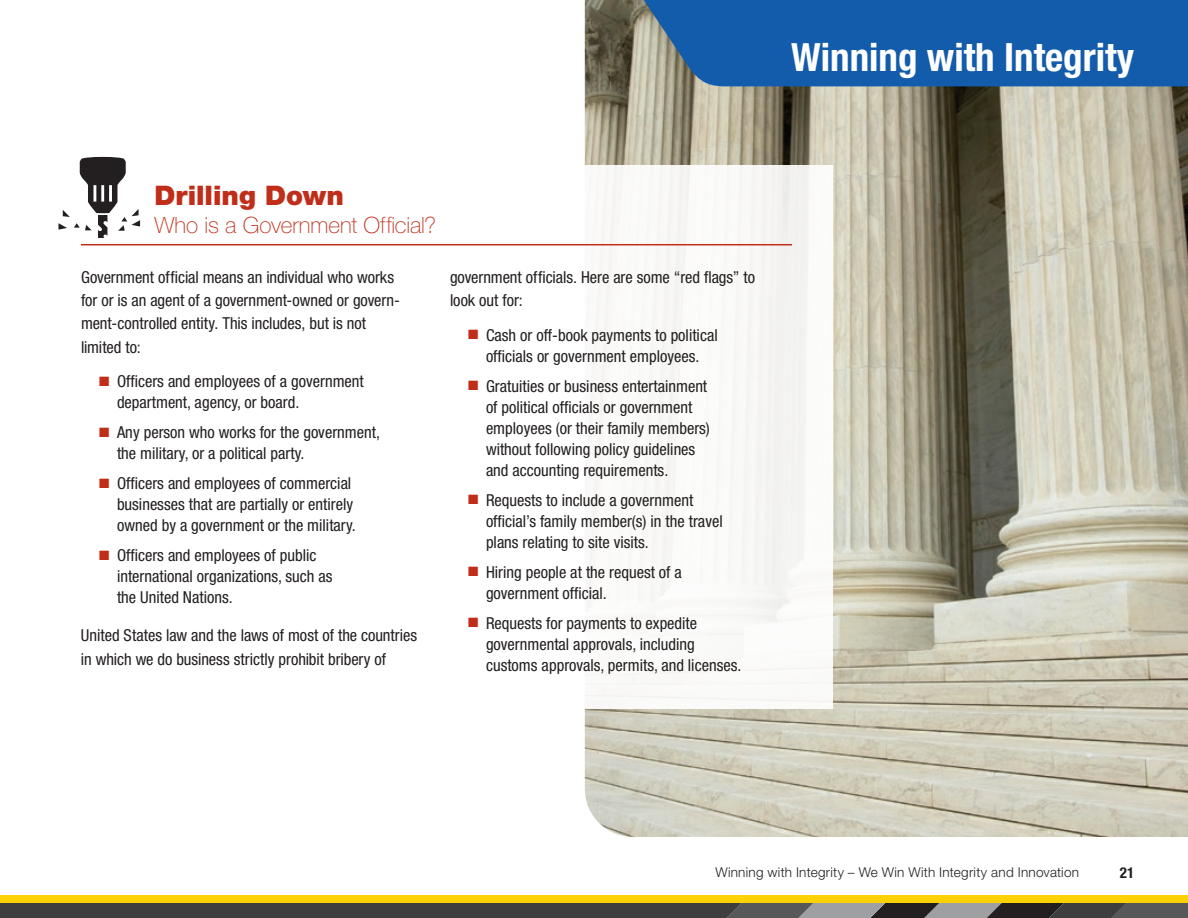
<style>
.page{position:relative;width:1188px;height:918px;background:#fff}
.page>*{position:absolute;margin:0;border:0;box-sizing:border-box;transform-origin:0 0}
.t1{font:700 condensed 39px "Helvetica Neue LT Std";color:#fff}
.t2{font:900 27px "Helvetica Neue LT Std";color:#c02d19}
.t3{font:100 22.5px "Helvetica Neue LT Std";color:#c02d19}
.t4{font:condensed 16.5px/21px "Helvetica Neue LT Std";color:#231f20}
.t5{font:700 condensed 15px "Helvetica Neue LT Std";color:#231f20}
.t6{font:300 13.5px "Helvetica Neue LT Std";letter-spacing:.02em;color:#231f20}
.s1{color:#c02d19}
</style>
<div class="page">
<svg style="left:0;top:903px;width:1188px;height:15px;background:#49494a"></svg>
<div style="left:0;top:896px;width:1188px;height:7px;background:#fed105"></div>
<img style="left:585px;top:0;width:603px;height:837px">
<svg style="left:638px;top:0;width:550px;height:86px;background:#1e61a9"></svg>
<div style="left:39px;top:166px;width:794px;height:543px;background:#fff"></div>
<hr style="left:81px;top:244px;width:711px;height:1px;background:#c02d19">
<svg style="left:58px;top:157px;width:82px;height:81px"></svg>
<h1 class="t1" style="left:791px;top:34px;width:344px">Winning with Integrity</h1>
<h2 class="t2" style="left:154px;top:179px;width:191px">Drilling Down</h2>
<h3 class="t3" style="left:154px;top:213px;width:283px">Who is a Government Official?</h3>
<p class="t4" style="left:81px;top:265px;width:320px;line-height:23.2px">Government official means an individual who works for or is an agent of a government-owned or govern&shy;ment-controlled entity. This includes, but is not limited to:</p>
<p class="t4" style="left:117px;top:371px;width:248px;text-indent:-18px"><span class="s1">■</span> Officers and employees of a government department, agency, or board.</p>
<p class="t4" style="left:117px;top:422px;width:264px;text-indent:-18px"><span class="s1">■</span> Any person who works for the government, the military, or a political party.</p>
<p class="t4" style="left:117px;top:473px;width:238px;text-indent:-18px"><span class="s1">■</span> Officers and employees of commercial businesses that are partially or entirely owned by a government or the military.</p>
<p class="t4" style="left:117px;top:545px;width:217px;text-indent:-18px"><span class="s1">■</span> Officers and employees of public international organizations, such as the United Nations.</p>
<p class="t4" style="left:81px;top:624px;width:338px;line-height:23.2px">United States law and the laws of most of the countries in which we do business strictly prohibit bribery of</p>
<p class="t4" style="left:450px;top:265px;width:307px;line-height:23.2px">government officials. Here are some “red flags” to look out for:</p>
<p class="t4" style="left:468px;top:324px;width:251px;text-align:center"><span class="s1">■</span> Cash or off-book payments to political officials or government employees.</p>
<p class="t4" style="left:486px;top:375px;width:225px;text-indent:-18px"><span class="s1">■</span> Gratuities or business entertainment of political officials or government employees (or their family members) without following policy guidelines and accounting requirements.</p>
<p class="t4" style="left:486px;top:489px;width:238px;text-indent:-18px"><span class="s1">■</span> Requests to include a government official’s family member(s) in the travel plans relating to site visits.</p>
<p class="t4" style="left:486px;top:561px;width:197px;text-indent:-18px"><span class="s1">■</span> Hiring people at the request of a government official.</p>
<p class="t4" style="left:486px;top:612px;width:254px;text-indent:-18px"><span class="s1">■</span> Requests for payments to expedite governmental approvals, including customs approvals, permits, and licenses.</p>
<p class="t6" style="left:715px;top:864px;width:365px">Winning with Integrity – We Win With Integrity and Innovation</p>
<p class="t5" style="left:1120px;top:863px;width:16px">21</p>
</div>
